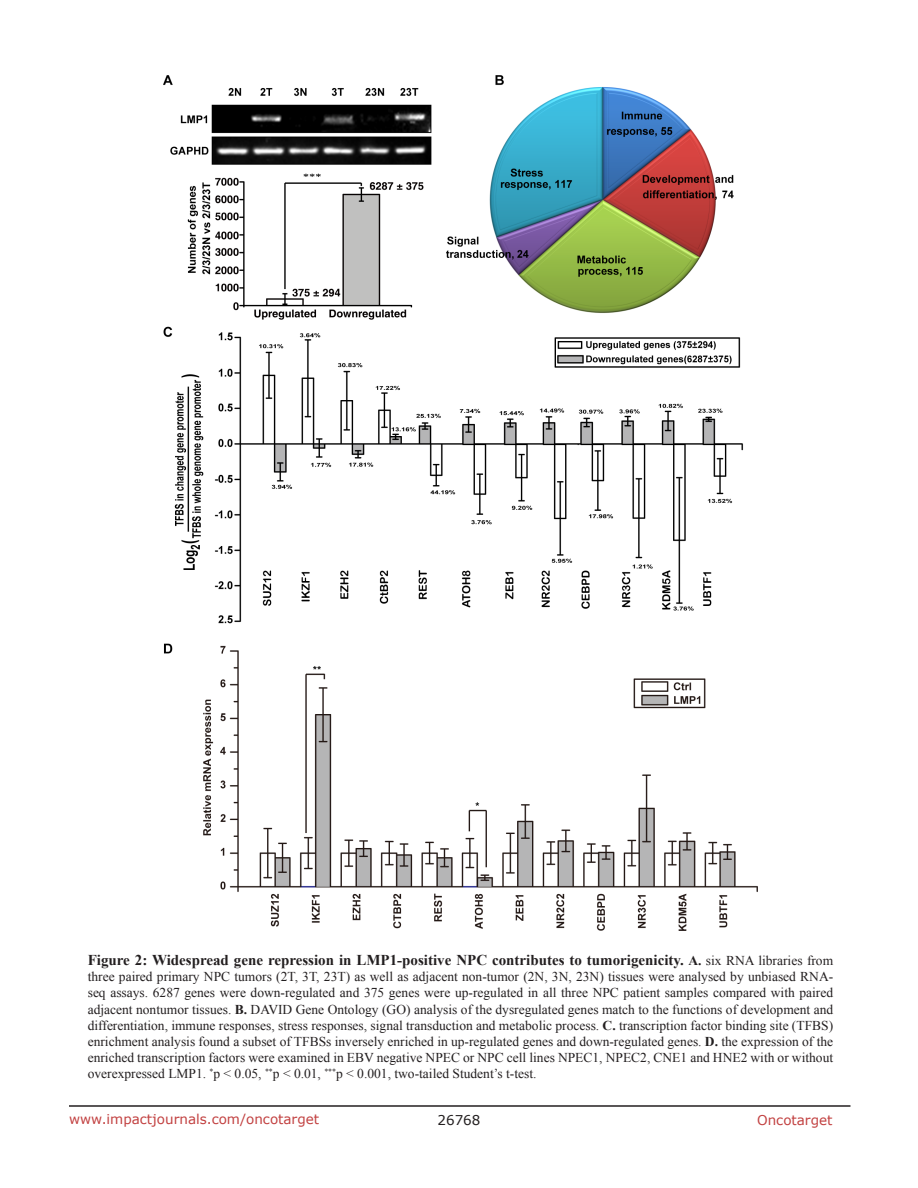
<style>
.page{position:relative;width:918px;height:1188px;background:#fff}
.page>*{position:absolute;margin:0;border:0;box-sizing:border-box;transform-origin:0 0}
.figuretext{font:700 15px "Times New Roman";color:#231f20}
.figuretext-2{font:13.5px/16.2px "Times New Roman";color:#231f20;text-align:justify}
.t1{font:13.5px "Verdana";color:#c24141}
.t2{font:13.5px "Verdana";color:#231f20}
.s1{font-size:13.5px}
.s2{font-weight:400;font-size:13.5px}
.s3{font-weight:700}
</style>
<div class="page">
<hr style="left:69px;top:1105px;width:781px;height:2px;background:#231f20">
<img style="left:163px;top:76px;width:595px;height:854px">
<p class="figuretext" style="left:88px;top:950px;width:747px">Figure 2: Widespread gene repression in LMP1-positive NPC contributes to tumorigenicity. <span class="s1">A.</span> <span class="s2">six RNA libraries from</span></p>
<p class="figuretext-2" style="left:88px;top:968px;width:747px">three paired primary NPC tumors (2T, 3T, 23T) as well as adjacent non-tumor (2N, 3N, 23N) tissues were analysed by unbiased RNA&shy;seq assays. 6287 genes were down-regulated and 375 genes were up-regulated in all three NPC patient samples compared with paired adjacent nontumor tissues. <span class="s3">B.</span> DAVID Gene Ontology (GO) analysis of the dysregulated genes match to the functions of development and differentiation, immune responses, stress responses, signal transduction and metabolic process. <span class="s3">C.</span> transcription factor binding site (TFBS) enrichment analysis found a subset of TFBSs inversely enriched in up-regulated genes and down-regulated genes. <span class="s3">D.</span> the expression of the enriched transcription factors were examined in EBV negative NPEC or NPC cell lines NPEC1, NPEC2, CNE1 and HNE2 with or without overexpressed LMP1. <sup>*</sup>p &lt; 0.05, <sup>**</sup>p &lt; 0.01, <sup>***</sup>p &lt; 0.001, two-tailed Student’s t-test.</p>
<p class="t1" style="left:69px;top:1110px;width:252px">www.impactjournals.com/oncotarget</p>
<p class="t2" style="left:438px;top:1111px;width:44px">26768</p>
<p class="t1" style="left:757px;top:1111px;width:77px">Oncotarget</p>
</div>
